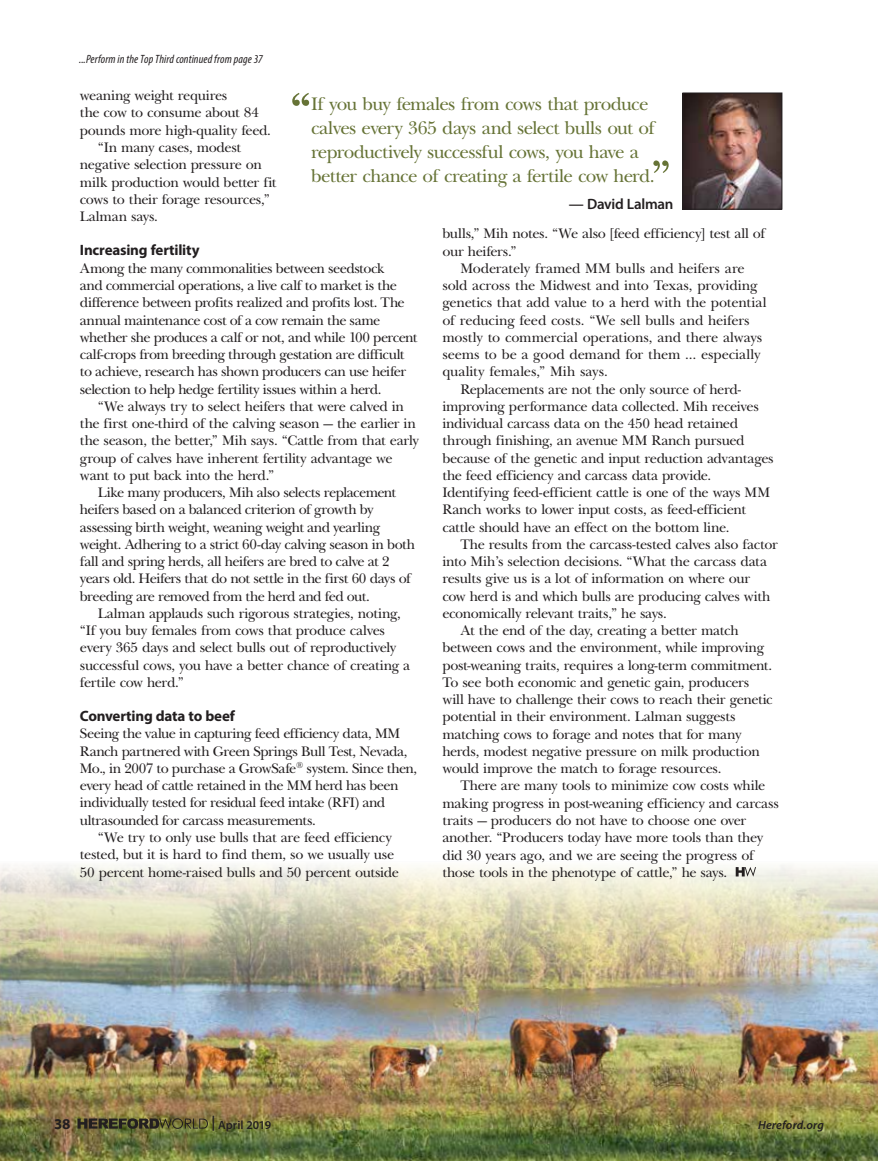
<style>
.page{position:relative;width:878px;height:1161px;background:#fff}
.page>*{position:absolute;margin:0;border:0;box-sizing:border-box;transform-origin:0 0}
.t1{font:51px "New Baskerville";color:#667336}
.t2{font:18.75px/24px "New Baskerville";letter-spacing:-.035em;color:#667336}
.t3{font:700 15px "Myriad Pro";letter-spacing:-.015em;color:#231f20}
.t4{font:600 15px "Myriad Pro";letter-spacing:-.02em;color:#231f20}
.t5{font:14.25px/17.2px "New Baskerville";letter-spacing:-.025em;color:#231f20}
.t6{font:14.25px "New Baskerville";letter-spacing:-.005em;color:#231f20}
.t7{font:14.25px "New Baskerville";color:#231f20}
.t8{font:italic condensed 12px "Myriad Pro";letter-spacing:.01em;color:#231f20}
.t9{font:italic 600 12px "Myriad Pro";letter-spacing:.015em;color:#231f20}
.t10{font:600 12px "Myriad Pro";letter-spacing:.005em;color:#231f20}
.s1{font-size:15px}
</style>
<div class="page">
<img style="left:0;top:865px;width:878px;height:296px">
<svg style="left:735px;top:867px;width:21px;height:9px"></svg>
<img style="left:684px;top:95px;width:96px;height:112px">
<div style="left:682px;top:93px;width:100px;height:116px;border:1px solid #231f20"></div>
<svg style="left:292px;top:93px;width:17px;height:13px"></svg>
<svg style="left:77px;top:1118px;width:131px;height:11px"></svg>
<p class="t8" style="left:79px;top:52px;width:185px">...Perform in the Top Third continued from page 37</p>
<p class="t5" style="left:80px;top:87px;width:149px">weaning weight requires</p>
<p class="t5" style="left:80px;top:104px;width:181px">the cow to consume about 84</p>
<p class="t5" style="left:80px;top:122px;width:193px">pounds more high-quality feed.</p>
<p class="t5" style="left:98px;top:139px;width:145px">“In many cases, modest</p>
<p class="t5" style="left:80px;top:156px;width:183px">negative selection pressure on</p>
<p class="t5" style="left:80px;top:173px;width:198px">milk production would better fit</p>
<p class="t5" style="left:80px;top:191px;width:191px">cows to their forage resources,”</p>
<p class="t5" style="left:80px;top:208px;width:80px">Lalman says.</p>
<p class="t3" style="left:80px;top:241px;width:121px">Increasing fertility</p>
<p class="t5" style="left:80px;top:260px;width:339px">Among the many commonalities between seedstock<br>and commercial operations, a live calf to market is the difference between profits realized and profits lost. The annual maintenance cost of a cow remain the same whether she produces a calf or not, and while 100 percent calf-crops from breeding through gestation are difficult to achieve, research has shown producers can use heifer selection to help hedge fertility issues within a herd.</p>
<p class="t5" style="left:98px;top:398px;width:307px">“We always try to select heifers that were calved in</p>
<p class="t5" style="left:80px;top:415px;width:337px">the first one-third of the calving season — the earlier in</p>
<p class="t5" style="left:80px;top:432px;width:340px">the season, the better,” Mih says. “Cattle from that early</p>
<p class="t5" style="left:80px;top:449px;width:314px">group of calves have inherent fertility advantage we</p>
<p class="t5" style="left:80px;top:467px;width:196px">want to put back into the herd.”</p>
<p class="t5" style="left:98px;top:484px;width:300px">Like many producers, Mih also selects replacement</p>
<p class="t5" style="left:80px;top:501px;width:295px">heifers based on a balanced criterion of growth by</p>
<p class="t5" style="left:80px;top:518px;width:301px">assessing birth weight, weaning weight and yearling</p>
<p class="t5" style="left:80px;top:536px;width:336px">weight. Adhering to a strict 60-day calving season in both</p>
<p class="t5" style="left:80px;top:553px;width:311px">fall and spring herds, all heifers are bred to calve at 2</p>
<p class="t5" style="left:80px;top:570px;width:332px">years old. Heifers that do not settle in the first 60 days of</p>
<p class="t5" style="left:80px;top:588px;width:291px">breeding are removed from the herd and fed out.</p>
<p class="t5" style="left:98px;top:605px;width:304px">Lalman applauds such rigorous strategies, noting,</p>
<p class="t5" style="left:80px;top:622px;width:306px">“If you buy females from cows that produce calves</p>
<p class="t5" style="left:80px;top:639px;width:318px">every 365 days and select bulls out of reproductively</p>
<p class="t5" style="left:80px;top:657px;width:331px">successful cows, you have a better chance of creating a</p>
<p class="t5" style="left:80px;top:674px;width:105px">fertile cow herd.”</p>
<p class="t3" style="left:80px;top:706px;width:156px">Converting data to beef</p>
<p class="t5" style="left:80px;top:725px;width:322px">Seeing the value in capturing feed efficiency data, MM</p>
<p class="t5" style="left:80px;top:743px;width:329px">Ranch partnered with Green Springs Bull Test, Nevada,</p>
<p class="t5" style="left:80px;top:760px;width:339px">Mo., in 2007 to purchase a GrowSafe<sup>®</sup> system. Since then,</p>
<p class="t5" style="left:80px;top:777px;width:320px">every head of cattle retained in the MM herd has been</p>
<p class="t5" style="left:80px;top:794px;width:307px">individually tested for residual feed intake (RFI) and</p>
<p class="t5" style="left:80px;top:812px;width:237px">ultrasounded for carcass measurements.</p>
<p class="t5" style="left:98px;top:829px;width:295px">“We try to only use bulls that are feed efficiency</p>
<p class="t5" style="left:80px;top:846px;width:316px">tested, but it is hard to find them, so we usually use</p>
<p class="t5" style="left:80px;top:863px;width:320px">50 percent home-raised bulls and 50 percent outside</p>
<h2 class="t2" style="left:311px;top:92px;width:345px">If you buy females from cows that produce calves every 365 days and select bulls out of reproductively successful cows, you have a better chance of creating a fertile cow herd.</h2>
<h1 class="t1" style="left:650px;top:149px;width:24px">”</h1>
<p class="t4" style="left:569px;top:195px;width:106px">— David Lalman</p>
<p class="t5" style="left:442px;top:225px;width:324px">bulls,” Mih notes. “We also [feed efficiency] test all of our heifers.”</p>
<p class="t6" style="left:460px;top:260px;width:286px">Moderately framed MM bulls and heifers are</p>
<p class="t5" style="left:442px;top:277px;width:317px">sold across the Midwest and into Texas, providing</p>
<p class="t5" style="left:442px;top:294px;width:325px">genetics that add value to a herd with the potential</p>
<p class="t5" style="left:442px;top:311px;width:309px">of reducing feed costs. “We sell bulls and heifers</p>
<p class="t5" style="left:442px;top:329px;width:321px">mostly to commercial operations, and there always</p>
<p class="t6" style="left:442px;top:346px;width:320px">seems to be a good demand for them … especially</p>
<p class="t7" style="left:442px;top:363px;width:167px">quality females,” Mih says.</p>
<p class="t5" style="left:460px;top:380px;width:282px">Replacements are not the only source of herd-</p>
<p class="t5" style="left:442px;top:398px;width:318px">improving performance data collected. Mih receives</p>
<p class="t5" style="left:442px;top:415px;width:297px">individual carcass data on the 450 head retained</p>
<p class="t5" style="left:442px;top:432px;width:304px">through finishing, an avenue MM Ranch pursued</p>
<p class="t5" style="left:442px;top:450px;width:333px">because of the genetic and input reduction advantages</p>
<p class="t5" style="left:442px;top:467px;width:270px">the feed efficiency and carcass data provide.</p>
<p class="t5" style="left:442px;top:484px;width:329px">Identifying feed-efficient cattle is one of the ways MM</p>
<p class="t5" style="left:442px;top:501px;width:305px">Ranch works to lower input costs, as feed-efficient</p>
<p class="t5" style="left:442px;top:519px;width:288px">cattle should have an effect on the bottom line.</p>
<p class="t5" style="left:460px;top:536px;width:319px">The results from the carcass-tested calves also factor</p>
<p class="t5" style="left:442px;top:553px;width:326px">into Mih’s selection decisions. “What the carcass data</p>
<p class="t5" style="left:442px;top:570px;width:309px">results give us is a lot of information on where our</p>
<p class="t5" style="left:442px;top:588px;width:329px">cow herd is and which bulls are producing calves with</p>
<p class="t5" style="left:442px;top:605px;width:226px">economically relevant traits,” he says.</p>
<p class="t5" style="left:460px;top:622px;width:280px">At the end of the day, creating a better match</p>
<p class="t5" style="left:442px;top:639px;width:323px">between cows and the environment, while improving</p>
<p class="t5" style="left:442px;top:657px;width:331px">post-weaning traits, requires a long-term commitment.</p>
<p class="t5" style="left:442px;top:674px;width:308px">To see both economic and genetic gain, producers</p>
<p class="t5" style="left:442px;top:691px;width:332px">will have to challenge their cows to reach their genetic</p>
<p class="t5" style="left:442px;top:708px;width:295px">potential in their environment. Lalman suggests</p>
<p class="t5" style="left:442px;top:726px;width:301px">matching cows to forage and notes that for many</p>
<p class="t5" style="left:442px;top:743px;width:319px">herds, modest negative pressure on milk production</p>
<p class="t5" style="left:442px;top:760px;width:280px">would improve the match to forage resources.</p>
<p class="t5" style="left:460px;top:777px;width:306px">There are many tools to minimize cow costs while</p>
<p class="t5" style="left:442px;top:795px;width:338px">making progress in post-weaning efficiency and carcass</p>
<p class="t5" style="left:442px;top:812px;width:305px">traits — producers do not have to choose one over</p>
<p class="t5" style="left:442px;top:829px;width:322px">another. “Producers today have more tools than they</p>
<p class="t5" style="left:442px;top:846px;width:313px">did 30 years ago, and we are seeing the progress of</p>
<p class="t5" style="left:442px;top:864px;width:286px">those tools in the phenotype of cattle,” he says.</p>
<p class="t3" style="left:54px;top:1114px;width:18px">38</p>
<p class="t10" style="left:211px;top:1117px;width:61px"><span class="s1">|</span> April 2019</p>
<p class="t9" style="left:758px;top:1117px;width:67px">Hereford.org</p>
</div>
